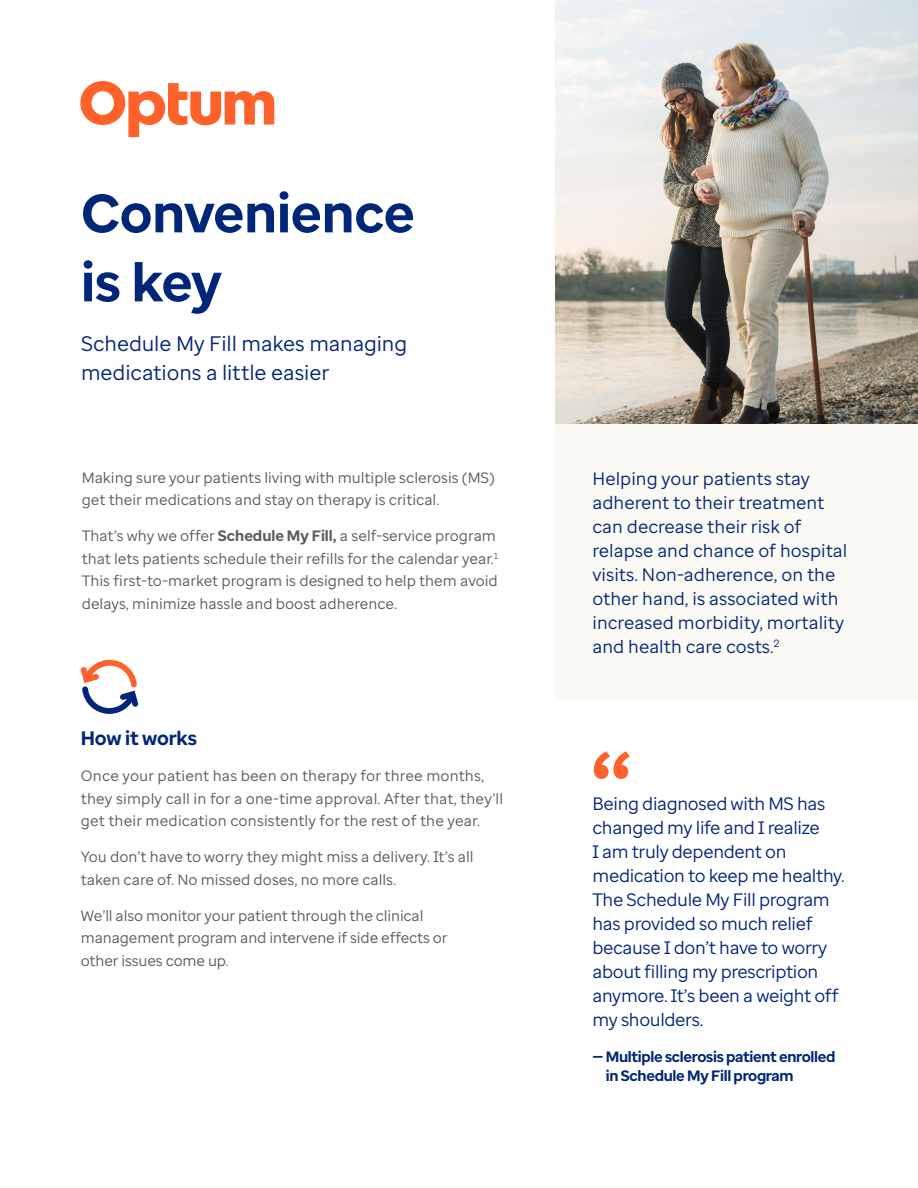
<style>
.page{position:relative;width:918px;height:1188px;background:#fff}
.page>*{position:absolute;margin:0;border:0;box-sizing:border-box;transform-origin:0 0}
.t1{font:700 90px "Optum Sans";color:#ff612b}
.t2{font:700 54px/69px "Optum Sans";letter-spacing:-.005em;color:#002677}
.t3{font:21px/29.4px "Optum Sans";letter-spacing:-.005em;color:#002677}
.t4{font:700 19.5px "Optum Sans";letter-spacing:-.01em;color:#002677}
.t5{font:18px/24px "Optum Sans";letter-spacing:-.02em;color:#002677}
.t6{font:18px/24px "Optum Sans";color:#002677}
.t7{font:15px/22.5px "Optum Sans";color:#5a5a5a}
.t8{font:700 15px/19.5px "Optum Sans";letter-spacing:-.02em;color:#002677}
.s1{font-weight:700}
</style>
<div class="page">
<svg style="left:81px;top:660px;width:57px;height:54px"></svg>
<svg style="left:80px;top:81px;width:195px;height:56px"></svg>
<img style="left:555px;top:0;width:363px;height:424px">
<div style="left:555px;top:424px;width:363px;height:276px;background:#fbf9f4"></div>
<h2 class="t2" style="left:81px;top:179px;width:335px">Convenience is key</h2>
<h3 class="t3" style="left:81px;top:329px;width:328px">Schedule My Fill makes managing medications a little easier</h3>
<p class="t7" style="left:82px;top:466px;width:415px">Making sure your patients living with multiple sclerosis (MS) get their medications and stay on therapy is critical.</p>
<p class="t7" style="left:82px;top:525px;width:418px">That’s why we offer <span class="s1">Schedule My Fill,</span> a self-service program that lets patients schedule their refills for the calendar year.<sup>1<br></sup>This first-to-market program is designed to help them avoid delays, minimize hassle and boost adherence.</p>
<h3 class="t4" style="left:81px;top:726px;width:118px">How it works</h3>
<p class="t7" style="left:81px;top:765px;width:424px">Once your patient has been on therapy for three months, they simply call in for a one-time approval. After that, they’ll get their medication consistently for the rest of the year.</p>
<p class="t7" style="left:81px;top:846px;width:394px">You don’t have to worry they might miss a delivery. It’s all taken care of. No missed doses, no more calls.</p>
<p class="t7" style="left:81px;top:904px;width:368px">We’ll also monitor your patient through the clinical management program and intervene if side effects or other issues come up.</p>
<p class="t6" style="left:592px;top:466px;width:256px">Helping your patients stay adherent to their treatment can decrease their risk of relapse and chance of hospital visits. Non-adherence, on the other hand, is associated with increased morbidity, mortality and health care costs.<sup>2</sup></p>
<h1 class="t1" style="left:590px;top:725px;width:45px">“</h1>
<p class="t5" style="left:592px;top:791px;width:254px">Being diagnosed with MS has changed my life and I realize<br>I am truly dependent on medication to keep me healthy.<br>The Schedule My Fill program has provided so much relief because I don’t have to worry about filling my prescription anymore. It’s been a weight off my shoulders.</p>
<p class="t8" style="left:606px;top:1047px;width:231px;text-indent:-13px">— Multiple sclerosis patient enrolled in Schedule My Fill program</p>
</div>
